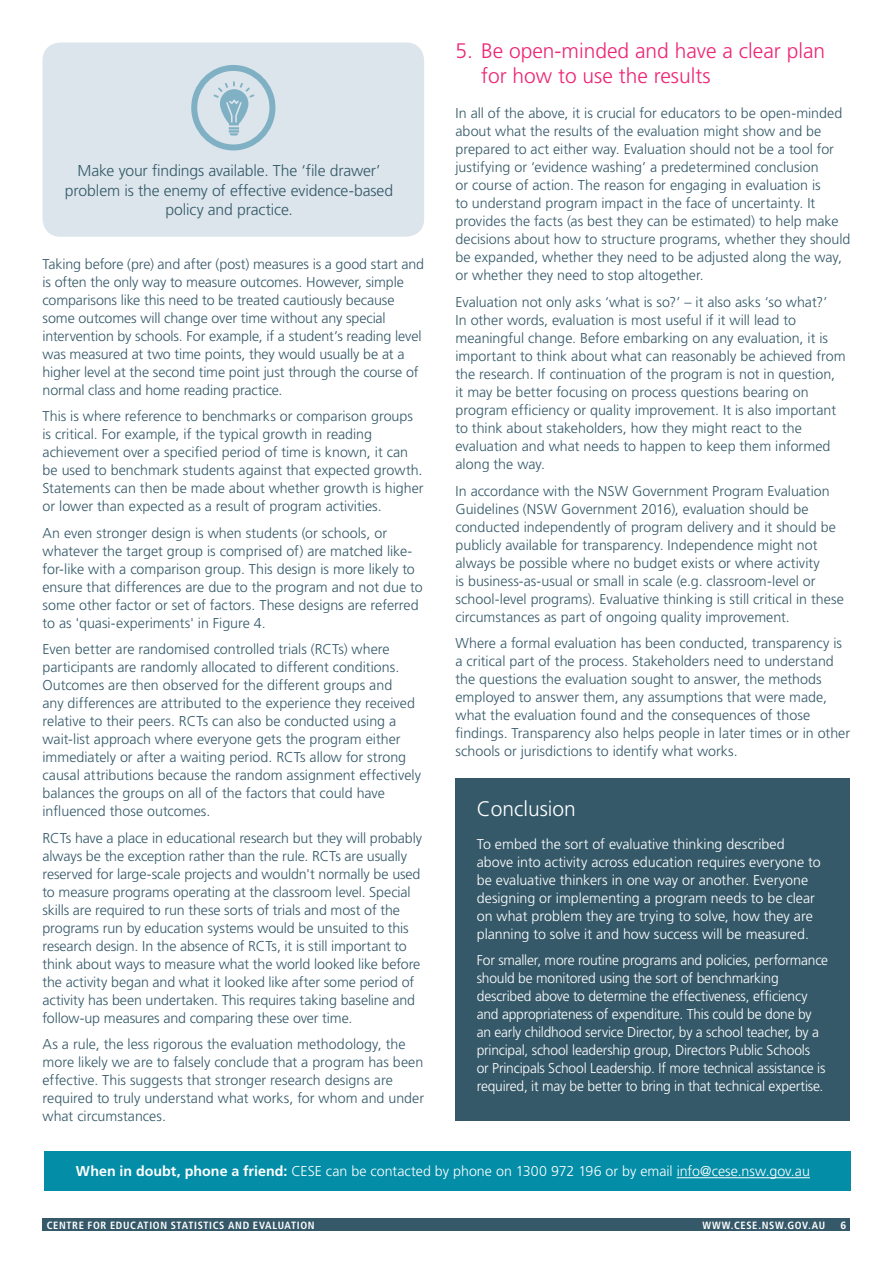
<style>
.page{position:relative;width:893px;height:1263px;background:#fff}
.page>*{position:absolute;margin:0;border:0;box-sizing:border-box;transform-origin:0 0}
._2_7_Heading_1{font:300 21px/25.2px "Frutiger LT Pro";color:#ed2676}
.t1{font:300 21px "Frutiger LT Pro";color:#fff}
.Body_copy{font:300 15.75px/19.5px "Frutiger LT Pro";letter-spacing:-.01em;color:#355969;text-align:center}
._2_10_Body_copy{font:300 14.25px/18px "Frutiger LT Pro";color:#355969}
._2_10_Body_copy-2{font:300 14.25px/18px "Frutiger LT Pro";letter-spacing:-.01em;color:#fff}
.Body_copy-2{font:300 14.25px "Frutiger LT Pro";color:#fff}
.t2{font:700 condensed 10.5px "Frutiger LT Pro";letter-spacing:.06em;color:#fff}
.t3{font:700 10.5px "Frutiger LT Pro";color:#fff}
.s1{font-weight:700}
</style>
<div class="page">
<div style="left:43px;top:1218px;width:807px;height:13px;background:#355969"></div>
<div style="left:43px;top:43px;width:381px;height:194px;background:#dbe5eb;border-radius:18px"></div>
<div style="left:191px;top:65px;width:84px;height:85px;border:6px solid #80b0c3;border-radius:50%"></div>
<svg style="left:213px;top:81px;width:41px;height:55px"></svg>
<div style="left:455px;top:778px;width:395px;height:343px;background:#355969"></div>
<div style="left:44px;top:1151px;width:806px;height:40px;background:#038da7"></div>
<hr style="left:677px;top:1177px;width:133px;height:1px;background:#fff">
<p class="Body_copy" style="left:65px;top:161px;width:330px">Make your findings available. The ‘file drawer’ problem is the enemy of effective evidence-based policy and practice.</p>
<p class="_2_10_Body_copy" style="left:43px;top:255px;width:383px">Taking before (pre) and after (post) measures is a good start and is often the only way to measure outcomes. However, simple comparisons like this need to be treated cautiously because some outcomes will change over time without any special intervention by schools. For example, if a student’s reading level was measured at two time points, they would usually be at a higher level at the second time point just through the course of normal class and home reading practice.</p>
<p class="_2_10_Body_copy" style="left:43px;top:407px;width:383px">This is where reference to benchmarks or comparison groups is critical. For example, if the typical growth in reading achievement over a specified period of time is known, it can be used to benchmark students against that expected growth.<br>Statements can then be made about whether growth is higher or lower than expected as a result of program activities.</p>
<p class="_2_10_Body_copy" style="left:43px;top:524px;width:382px">An even stronger design is when students (or schools, or whatever the target group is comprised of) are matched like&shy;for-like with a comparison group. This design is more likely to ensure that differences are due to the program and not due to some other factor or set of factors. These designs are referred to as 'quasi-experiments' in Figure 4.</p>
<p class="_2_10_Body_copy" style="left:43px;top:640px;width:380px">Even better are randomised controlled trials (RCTs) where participants are randomly allocated to different conditions.<br>Outcomes are then observed for the different groups and<br>any differences are attributed to the experience they received relative to their peers. RCTs can also be conducted using a wait-list approach where everyone gets the program either immediately or after a waiting period. RCTs allow for strong causal attributions because the random assignment effectively balances the groups on all of the factors that could have influenced those outcomes.</p>
<p class="_2_10_Body_copy" style="left:43px;top:829px;width:381px">RCTs have a place in educational research but they will probably always be the exception rather than the rule. RCTs are usually reserved for large-scale projects and wouldn't normally be used to measure programs operating at the classroom level. Special skills are required to run these sorts of trials and most of the programs run by education systems would be unsuited to this research design. In the absence of RCTs, it is still important to think about ways to measure what the world looked like before the activity began and what it looked like after some period of activity has been undertaken. This requires taking baseline and follow-up measures and comparing these over time.</p>
<p class="_2_10_Body_copy" style="left:43px;top:1035px;width:383px">As a rule, the less rigorous the evaluation methodology, the more likely we are to falsely conclude that a program has been effective. This suggests that stronger research designs are required to truly understand what works, for whom and under what circumstances.</p>
<p class="_2_7_Heading_1" style="left:481px;top:39px;width:346px;text-indent:-26px">5. Be open-minded and have a clear plan for how to use the results</p>
<p class="_2_10_Body_copy" style="left:455px;top:105px;width:396px">In all of the above, it is crucial for educators to be open-minded about what the results of the evaluation might show and be prepared to act either way. Evaluation should not be a tool for justifying or ‘evidence washing’ a predetermined conclusion<br>or course of action. The reason for engaging in evaluation is<br>to understand program impact in the face of uncertainty. It provides the facts (as best they can be estimated) to help make decisions about how to structure programs, whether they should be expanded, whether they need to be adjusted along the way, or whether they need to stop altogether.</p>
<p class="_2_10_Body_copy" style="left:455px;top:293px;width:392px">Evaluation not only asks ‘what is so?’ – it also asks ‘so what?’<br>In other words, evaluation is most useful if it will lead to meaningful change. Before embarking on any evaluation, it is important to think about what can reasonably be achieved from the research. If continuation of the program is not in question, it may be better focusing on process questions bearing on program efficiency or quality improvement. It is also important to think about stakeholders, how they might react to the evaluation and what needs to happen to keep them informed along the way.</p>
<p class="_2_10_Body_copy" style="left:455px;top:482px;width:390px">In accordance with the NSW Government Program Evaluation Guidelines (NSW Government 2016), evaluation should be conducted independently of program delivery and it should be publicly available for transparency. Independence might not always be possible where no budget exists or where activity<br>is business-as-usual or small in scale (e.g. classroom-level or school-level programs). Evaluative thinking is still critical in these circumstances as part of ongoing quality improvement.</p>
<p class="_2_10_Body_copy" style="left:455px;top:634px;width:396px">Where a formal evaluation has been conducted, transparency is a critical part of the process. Stakeholders need to understand the questions the evaluation sought to answer, the methods employed to answer them, any assumptions that were made, what the evaluation found and the consequences of those findings. Transparency also helps people in later times or in other schools or jurisdictions to identify what works.</p>
<p class="t1" style="left:477px;top:796px;width:101px">Conclusion</p>
<p class="_2_10_Body_copy-2" style="left:477px;top:835px;width:346px">To embed the sort of evaluative thinking described above into activity across education requires everyone to be evaluative thinkers in one way or another. Everyone designing or implementing a program needs to be clear on what problem they are trying to solve, how they are planning to solve it and how success will be measured.</p>
<p class="_2_10_Body_copy-2" style="left:477px;top:951px;width:353px">For smaller, more routine programs and policies, performance should be monitored using the sort of benchmarking described above to determine the effectiveness, efficiency and appropriateness of expenditure. This could be done by an early childhood service Director, by a school teacher, by a principal, school leadership group, Directors Public Schools<br>or Principals School Leadership. If more technical assistance is required, it may be better to bring in that technical expertise.</p>
<p class="Body_copy-2" style="left:76px;top:1163px;width:735px"><span class="s1">When in doubt, phone a friend:</span> CESE can be contacted by phone on 1300 972 196 or by email info@cese.nsw.gov.au</p>
<p class="t2" style="left:47px;top:1219px;width:269px">CENTRE FOR EDUCATION STATISTICS AND EVALUATION</p>
<p class="t2" style="left:702px;top:1219px;width:124px">WWW.CESE.NSW.GOV.AU</p>
<p class="t3" style="left:840px;top:1219px;width:7px">6</p>
</div>
